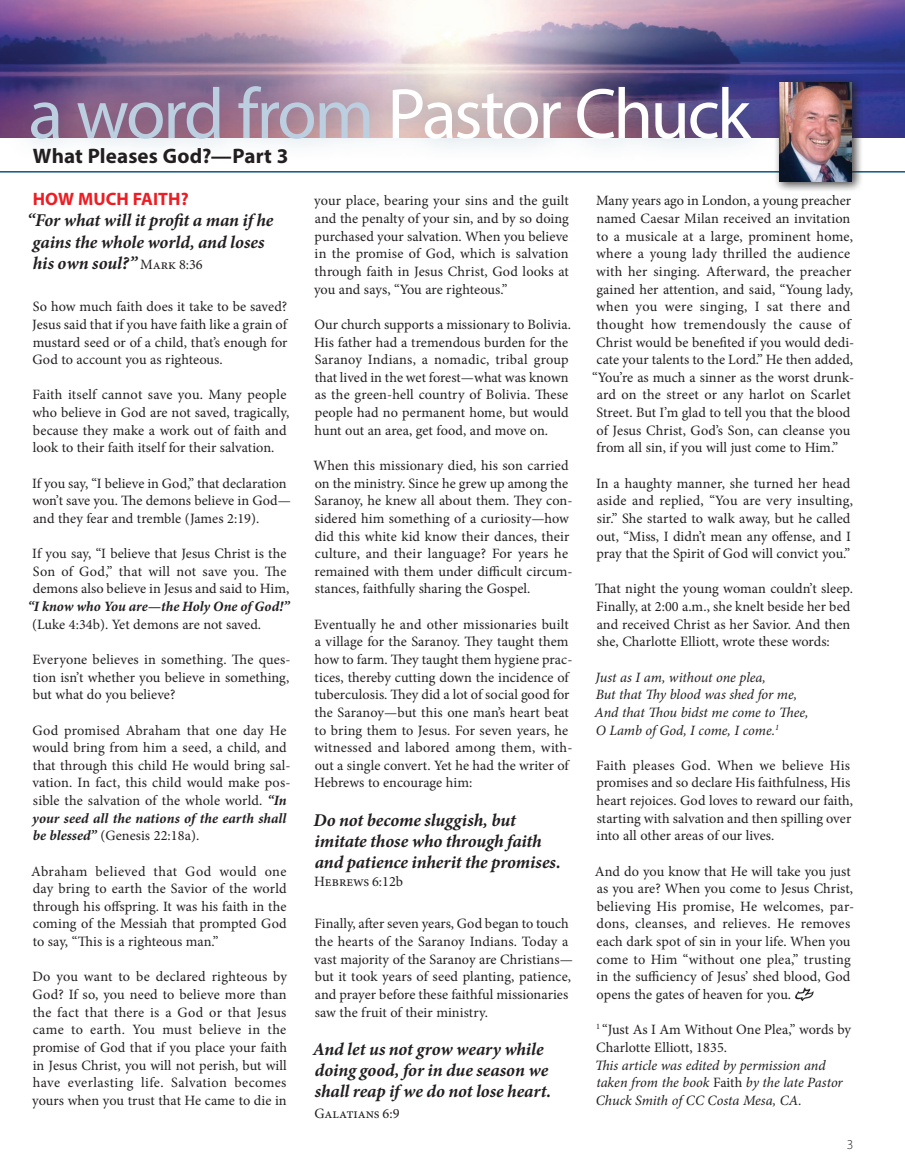
<style>
.page{position:relative;width:905px;height:1175px;background:#fff}
.page>*{position:absolute;margin:0;border:0;box-sizing:border-box;transform-origin:0 0}
.t1{font:72px "Myriad Pro";letter-spacing:-.04em;color:#fff}
.t2{font:700 21px "Myriad Pro";letter-spacing:.005em;color:#231f20}
.t3{font:italic 700 18px/21px "Minion Pro";letter-spacing:-.005em;color:#231f20}
.t4{font:700 18px "Myriad Pro";letter-spacing:.005em;color:#ee1d23}
.t5{font:14.25px/17.7px "Minion Pro";letter-spacing:.005em;color:#231f20}
.t6{font:italic 14.25px/17.7px "Minion Pro";letter-spacing:-.005em;color:#231f20}
.t7{font:italic 700 14.25px "Minion Pro";color:#231f20}
.t8{font:14.25px "Minion Pro";letter-spacing:.025em;color:#231f20}
.t9{font:300 13.5px "Myriad Pro";color:#231f20}
.s1{color:#bbcfe1}
.s2{font-weight:400;font-style:normal;font-size:14.25px}
.s3{font-weight:700;font-style:italic}
.s4{font-style:normal}
</style>
<div class="page">
<img style="left:0;top:0;width:904px;height:138px">
<hr style="left:0;top:171px;width:904px;height:1px;background:#00507c">
<div style="left:5px;top:52px;width:774px;height:111px;background:#00507c;opacity:.53"></div>
<img style="left:795px;top:987px;width:18px;height:15px">
<div style="left:773px;top:76px;width:89px;height:117px;background:#231f20;opacity:.53"></div>
<img style="left:779px;top:82px;width:72px;height:100px">
<h1 class="t1" style="left:28px;top:69px;width:723px"><span class="s1">a word from</span> Pastor Chuck</h1>
<h2 class="t2" style="left:33px;top:142px;width:257px">What Pleases God?—Part 3</h2>
<p class="t4" style="left:33px;top:188px;width:157px">HOW MUCH FAITH?</p>
<p class="t3" style="left:27px;top:210px;width:248px">“For what will it profit a man if he gains the whole world, and loses his own soul?” <span class="s2">Mark 8:36</span></p>
<p class="t5" style="left:32px;top:298px;width:257px;text-align:justify">So how much faith does it take to be saved?<br>Jesus said that if you have faith like a grain of mustard seed or of a child, that’s enough for God to account you as righteous.</p>
<p class="t5" style="left:32px;top:386px;width:258px">Faith itself cannot save you. Many people who believe in God are not saved, tragically, because they make a work out of faith and look to their faith itself for their salvation.</p>
<p class="t5" style="left:32px;top:474px;width:260px">If you say, “I believe in God,” that declaration won’t save you. The demons believe in God— and they fear and tremble (James 2:19).</p>
<p class="t5" style="left:32px;top:545px;width:258px">If you say, “I believe that Jesus Christ is the<br>Son of God,” that will not save you. The demons also believe in Jesus and said to Him,</p>
<p class="t7" style="left:28px;top:596px;width:263px">“I know who You are—the Holy One of God!”</p>
<p class="t5" style="left:32px;top:615px;width:230px">(Luke 4:34b). Yet demons are not saved.</p>
<p class="t5" style="left:32px;top:650px;width:260px;text-align:justify">Everyone believes in something. The ques&shy;tion isn’t whether you believe in something, but what do you believe?</p>
<p class="t5" style="left:32px;top:721px;width:260px">God promised Abraham that one day He would bring from him a seed, a child, and that through this child He would bring sal&shy;vation. In fact, this child would make pos&shy;sible the salvation of the whole world. <span class="s3">“In your seed all the nations of the earth shall be blessed”</span> (Genesis 22:18a).</p>
<p class="t5" style="left:31px;top:862px;width:257px;text-align:justify">Abraham believed that God would one day bring to earth the Savior of the world through his offspring. It was his faith in the coming of the Messiah that prompted God to say, “This is a righteous man.”</p>
<p class="t5" style="left:32px;top:968px;width:256px;text-align:justify">Do you want to be declared righteous by God? If so, you need to believe more than the fact that there is a God or that Jesus came to earth. You must believe in the promise of God that if you place your faith in Jesus Christ, you will not perish, but will have everlasting life. Salvation becomes yours when you trust that He came to die in</p>
<p class="t5" style="left:314px;top:192px;width:256px;text-align:justify">your place, bearing your sins and the guilt and the penalty of your sin, and by so doing purchased your salvation. When you believe in the promise of God, which is salvation through faith in Jesus Christ, God looks at you and says, “You are righteous.”</p>
<p class="t5" style="left:314px;top:315px;width:258px">Our church supports a missionary to Bolivia.<br>His father had a tremendous burden for the Saranoy Indians, a nomadic, tribal group that lived in the wet forest—what was known as the green-hell country of Bolivia. These people had no permanent home, but would hunt out an area, get food, and move on.</p>
<p class="t5" style="left:313px;top:456px;width:260px">When this missionary died, his son carried on the ministry. Since he grew up among the Saranoy, he knew all about them. They con&shy;sidered him something of a curiosity—how did this white kid know their dances, their culture, and their language? For years he remained with them under difficult circum&shy;stances, faithfully sharing the Gospel.</p>
<p class="t5" style="left:314px;top:615px;width:260px">Eventually he and other missionaries built a village for the Saranoy. They taught them how to farm. They taught them hygiene prac&shy;tices, thereby cutting down the incidence of tuberculosis. They did a lot of social good for the Saranoy—but this one man’s heart beat to bring them to Jesus. For seven years, he witnessed and labored among them, with&shy;out a single convert. Yet he had the writer of Hebrews to encourage him:</p>
<p class="t3" style="left:313px;top:809px;width:249px">Do not become sluggish, but imitate those who through faith and patience inherit the promises.</p>
<p class="t5" style="left:314px;top:872px;width:90px">Hebrews 6:12b</p>
<p class="t5" style="left:314px;top:915px;width:260px">Finally, after seven years, God began to touch the hearts of the Saranoy Indians. Today a vast majority of the Saranoy are Christians— but it took years of seed planting, patience, and prayer before these faithful missionaries saw the fruit of their ministry.</p>
<p class="t3" style="left:313px;top:1038px;width:240px">And let us not grow weary while doing good, for in due season we shall reap if we do not lose heart.</p>
<p class="t5" style="left:314px;top:1104px;width:86px">Galatians 6:9</p>
<p class="t5" style="left:596px;top:192px;width:257px">Many years ago in London, a young preacher</p>
<p class="t5" style="left:596px;top:210px;width:255px">named Caesar Milan received an invitation</p>
<p class="t5" style="left:596px;top:227px;width:258px">to a musicale at a large, prominent home,</p>
<p class="t5" style="left:596px;top:245px;width:255px">where a young lady thrilled the audience</p>
<p class="t5" style="left:596px;top:263px;width:257px">with her singing. Afterward, the preacher</p>
<p class="t5" style="left:596px;top:280px;width:258px">gained her attention, and said, “Young lady,</p>
<p class="t5" style="left:596px;top:298px;width:256px">when you were singing, I sat there and</p>
<p class="t8" style="left:596px;top:315px;width:256px">thought how tremendously the cause of</p>
<p class="t5" style="left:596px;top:333px;width:259px">Christ would be benefited if you would dedi-</p>
<p class="t5" style="left:596px;top:351px;width:258px">cate your talents to the Lord.” He then added,</p>
<p class="t5" style="left:592px;top:368px;width:263px">“You’re as much a sinner as the worst drunk-</p>
<p class="t5" style="left:596px;top:386px;width:255px">ard on the street or any harlot on Scarlet</p>
<p class="t5" style="left:596px;top:404px;width:255px">Street. But I’m glad to tell you that the blood</p>
<p class="t5" style="left:596px;top:421px;width:255px">of Jesus Christ, God’s Son, can cleanse you</p>
<p class="t5" style="left:596px;top:439px;width:243px">from all sin, if you will just come to Him.”</p>
<p class="t5" style="left:596px;top:474px;width:258px">In a haughty manner, she turned her head aside and replied, “You are very insulting, sir.” She started to walk away, but he called out, “Miss, I didn’t mean any offense, and I pray that the Spirit of God will convict you.”</p>
<p class="t5" style="left:595px;top:580px;width:259px">That night the young woman couldn’t sleep.<br>Finally, at 2:00 a.m., she knelt beside her bed and received Christ as her Savior. And then she, Charlotte Elliott, wrote these words:</p>
<p class="t6" style="left:594px;top:668px;width:215px">Just as I am, without one plea,<br>But that Thy blood was shed for me,<br>And that Thou bidst me come to Thee,<br>O Lamb of God, I come, I come.<sup>1</sup></p>
<p class="t5" style="left:596px;top:756px;width:258px">Faith pleases God. When we believe His promises and so declare His faithfulness, His heart rejoices. God loves to reward our faith, starting with salvation and then spilling over into all other areas of our lives.</p>
<p class="t5" style="left:595px;top:862px;width:261px">And do you know that He will take you just as you are? When you come to Jesus Christ, believing His promise, He welcomes, par&shy;dons, cleanses, and relieves. He removes each dark spot of sin in your life. When you come to Him “without one plea,” trusting in the sufficiency of Jesus’ shed blood, God opens the gates of heaven for you.</p>
<p class="t5" style="left:596px;top:1020px;width:256px"><sup>1</sup> “Just As I Am Without One Plea,” words by<br>Charlotte Elliott, 1835.</p>
<p class="t6" style="left:595px;top:1056px;width:249px">This article was edited by permission and taken from the book <span class="s4">Faith</span> by the late Pastor<br>Chuck Smith of CC Costa Mesa, CA.</p>
<p class="t9" style="left:846px;top:1136px;width:8px">3</p>
</div>
